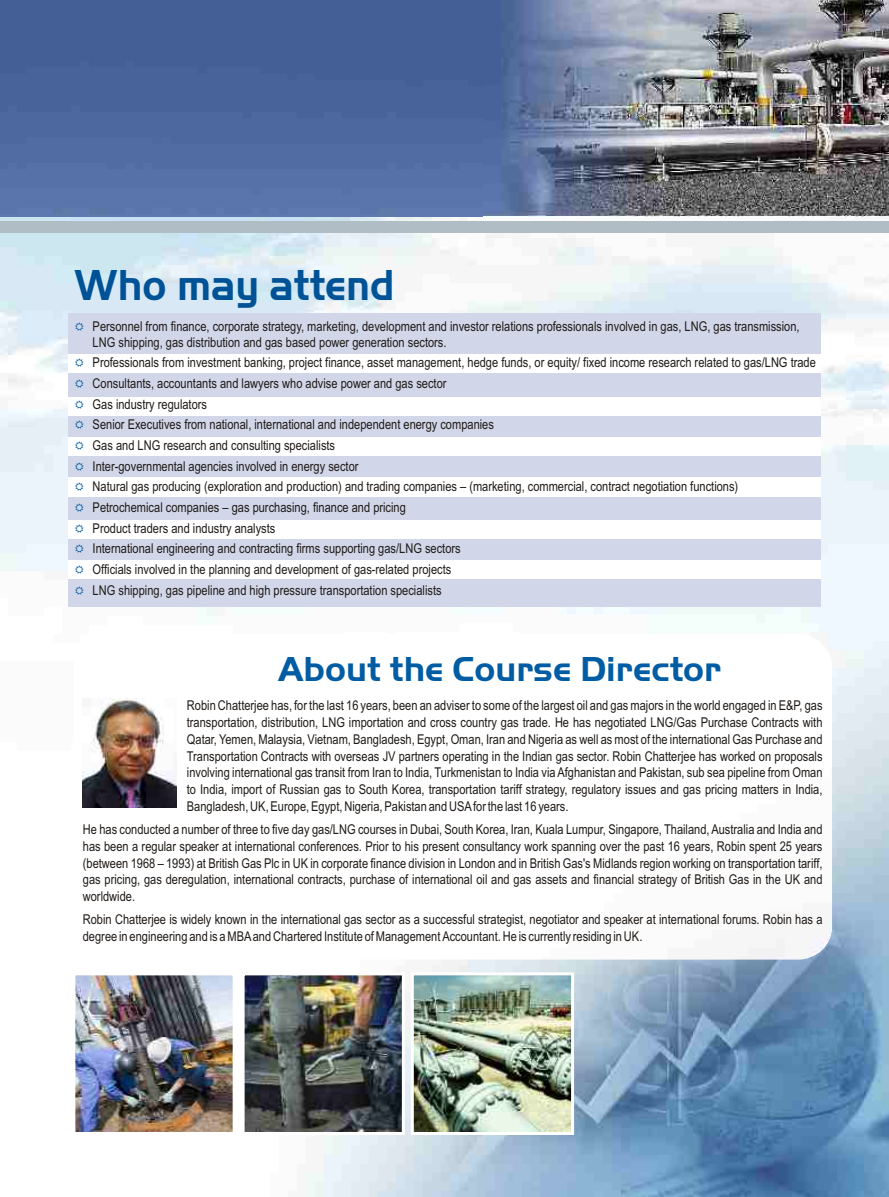
<style>
.page{position:relative;width:889px;height:1197px;background:#fff}
.page>*{position:absolute;margin:0;border:0;box-sizing:border-box;transform-origin:0 0}
.t1{font:700 45px "Handel Got D";color:#005296;scale:.92 1}
.t2{font:700 36px "Handel Got D";color:#005ca3}
.t3{font:13.5px/20.7px "Arial Narrow";color:#1f1a17}
</style>
<div class="page">
<img style="left:0;top:216px;width:889px;height:408px">
<img style="left:0;top:0;width:483px;height:216px">
<img style="left:483px;top:0;width:406px;height:216px">
<div style="left:0;top:221px;width:889px;height:11px;background:#b0bdc4"></div>
<img style="left:234px;top:579px;width:655px;height:618px">
<div style="left:69px;top:313px;width:752px;height:293px;background:#d1d6e8"></div>
<div style="left:69px;top:354px;width:752px;height:19px;background:#fff"></div>
<div style="left:69px;top:397px;width:752px;height:19px;background:#fff"></div>
<div style="left:69px;top:437px;width:752px;height:19px;background:#fff"></div>
<div style="left:69px;top:477px;width:752px;height:20px;background:#fff"></div>
<div style="left:69px;top:520px;width:752px;height:19px;background:#fff"></div>
<div style="left:69px;top:560px;width:752px;height:19px;background:#fff"></div>
<img style="left:73px;top:633px;width:759px;height:327px;border-radius:33px">
<img style="left:246px;top:976px;width:155px;height:155px">
<div style="left:242px;top:972px;width:163px;height:163px;border:3px solid #fff"></div>
<img style="left:415px;top:976px;width:155px;height:155px">
<div style="left:411px;top:972px;width:163px;height:163px;border:3px solid #fff"></div>
<img style="left:76px;top:976px;width:156px;height:155px">
<div style="left:72px;top:972px;width:164px;height:163px;border:3px solid #fff"></div>
<img style="left:83px;top:698px;width:93px;height:110px">
<h1 class="t1" style="left:74px;top:264px;width:349px">Who may attend</h1>
<p class="t3" style="left:93px;top:319px;width:708px;line-height:15.9px">Personnel from finance, corporate strategy, marketing, development and investor relations professionals involved in gas, LNG, gas transmission,<br>LNG shipping, gas distribution and gas based power generation sectors.</p>
<p class="t3" style="left:93px;top:354px;width:725px">Professionals from investment banking, project finance, asset management, hedge funds, or equity/ fixed income research related to gas/LNG trade Consultants, accountants and lawyers who advise power and gas sector<br>Gas industry regulators<br>Senior Executives from national, international and independent energy companies<br>Gas and LNG research and consulting specialists<br>Inter-governmental agencies involved in energy sector<br>Natural gas producing (exploration and production) and trading companies – (marketing, commercial, contract negotiation functions)<br>Petrochemical companies – gas purchasing, finance and pricing<br>Product traders and industry analysts<br>International engineering and contracting firms supporting gas/LNG sectors<br>Officials involved in the planning and development of gas-related projects<br>LNG shipping, gas pipeline and high pressure transportation specialists</p>
<h2 class="t2" style="left:278px;top:651px;width:445px">About the Course Director</h2>
<p class="t3" style="left:187px;top:698px;width:637px;line-height:16.8px;text-align:justify">Robin Chatterjee has, for the last 16 years, been an adviser to some of the largest oil and gas majors in the world engaged in E&amp;P, gas transportation, distribution, LNG importation and cross country gas trade. He has negotiated LNG/Gas Purchase Contracts with Qatar, Yemen, Malaysia, Vietnam, Bangladesh, Egypt, Oman, Iran and Nigeria as well as most of the international Gas Purchase and Transportation Contracts with overseas JV partners operating in the Indian gas sector. Robin Chatterjee has worked on proposals involving international gas transit from Iran to India, Turkmenistan to India via Afghanistan and Pakistan, sub sea pipeline from Oman to India, import of Russian gas to South Korea, transportation tariff strategy, regulatory issues and gas pricing matters in India, Bangladesh, UK, Europe, Egypt, Nigeria, Pakistan and USAfor the last 16 years.</p>
<p class="t3" style="left:83px;top:822px;width:741px;line-height:16.8px;text-align:justify">He has conducted a number of three to five day gas/LNG courses in Dubai, South Korea, Iran, Kuala Lumpur, Singapore, Thailand, Australia and India and has been a regular speaker at international conferences. Prior to his present consultancy work spanning over the past 16 years, Robin spent 25 years (between 1968 – 1993) at British Gas Plc in UK in corporate finance division in London and in British Gas's Midlands region working on transportation tariff, gas pricing, gas deregulation, international contracts, purchase of international oil and gas assets and financial strategy of British Gas in the UK and worldwide.</p>
<p class="t3" style="left:83px;top:912px;width:741px;line-height:16.8px">Robin Chatterjee is widely known in the international gas sector as a successful strategist, negotiator and speaker at international forums. Robin has a degree in engineering and is a MBAand Chartered Institute of Management Accountant. He is currently residing in UK.</p>
</div>
